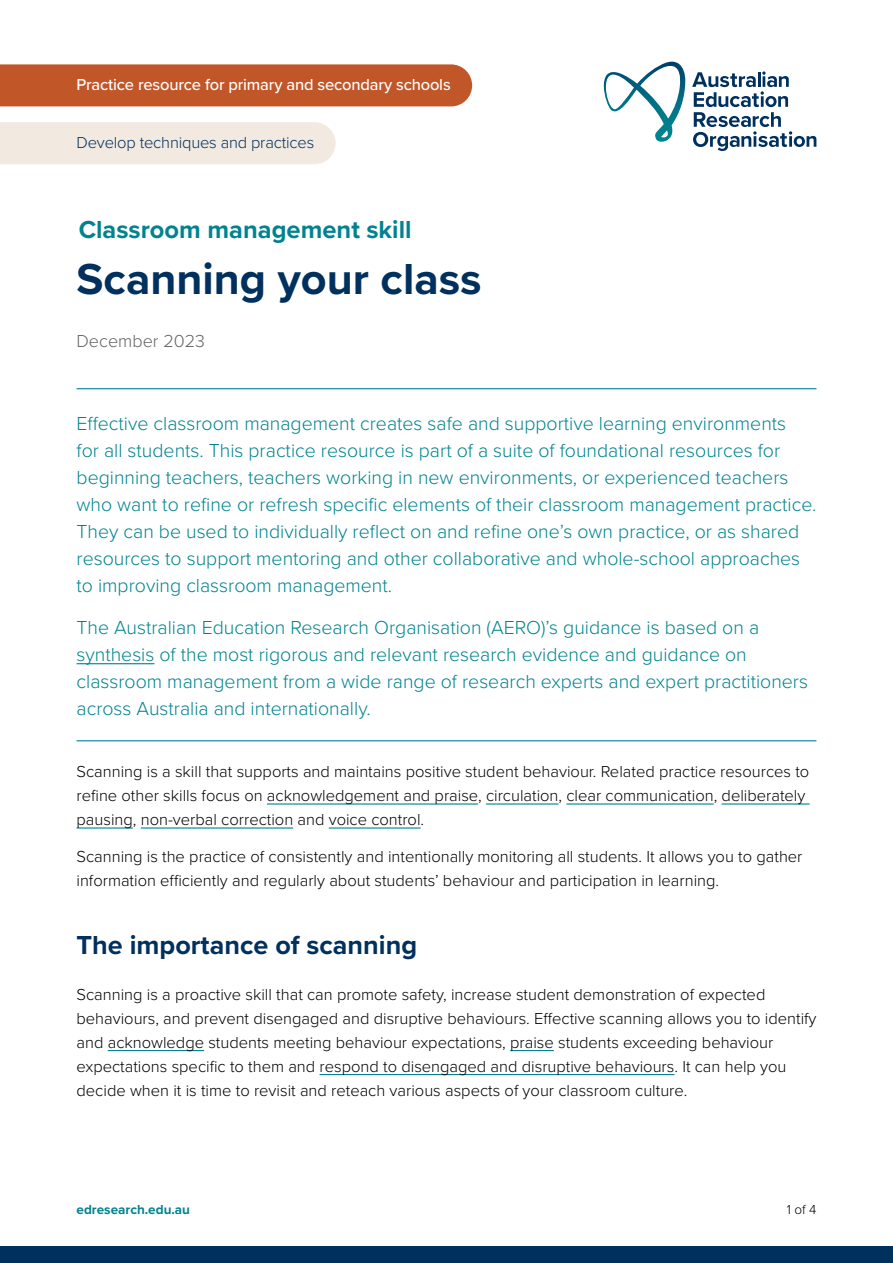
<style>
.page{position:relative;width:893px;height:1263px;background:#fff}
.page>*{position:absolute;margin:0;border:0;box-sizing:border-box;transform-origin:0 0}
.Document_title{font:700 45px "Proxima Nova";color:#00305e}
.t1{font:700 27px "Proxima Nova";color:#00305e}
.Pub_subtype{font:700 25.5px "Proxima Nova";color:#01838f}
.Introduction{font:300 19.5px/27px "Proxima Nova";color:#01838f}
.Date{font:300 18px "Proxima Nova";color:#636466}
.t2{font:300 16.5px/24px "Proxima Nova";color:#000}
.Tab_1_-_Schools_general{font:500 16.5px "Proxima Nova";letter-spacing:-.01em;color:#fff}
.Tab_2_-_Purpose{font:300 16.5px "Proxima Nova";letter-spacing:-.01em;color:#00305e}
.t3{font:700 13.5px "Proxima Nova";color:#01838f}
.t4{font:300 13.5px "Proxima Nova";color:#000}
</style>
<div class="page">
<div style="left:0;top:1246px;width:893px;height:17px;background:#00305e"></div>
<div style="left:0;top:64px;width:472px;height:42px;background:#c15628"></div>
<svg style="left:604px;top:62px;width:82px;height:80px"></svg>
<svg style="left:692px;top:71px;width:124px;height:80px"></svg>
<div style="left:0;top:122px;width:336px;height:42px;background:#f2eae0"></div>
<hr style="left:77px;top:388px;width:739px;height:1px;background:#01838f">
<hr style="left:77px;top:663px;width:77px;height:1px;background:#01838f">
<hr style="left:77px;top:740px;width:739px;height:1px;background:#01838f">
<hr style="left:267px;top:803px;width:211px;height:1px;background:#01838f">
<hr style="left:486px;top:803px;width:73px;height:1px;background:#01838f">
<hr style="left:566px;top:803px;width:148px;height:1px;background:#01838f">
<hr style="left:722px;top:803px;width:88px;height:1px;background:#01838f">
<hr style="left:77px;top:827px;width:56px;height:1px;background:#01838f">
<hr style="left:141px;top:827px;width:152px;height:1px;background:#01838f">
<hr style="left:329px;top:827px;width:92px;height:1px;background:#01838f">
<hr style="left:108px;top:1050px;width:96px;height:1px;background:#01838f">
<hr style="left:510px;top:1050px;width:44px;height:1px;background:#01838f">
<hr style="left:320px;top:1074px;width:354px;height:1px;background:#01838f">
<p class="Tab_1_-_Schools_general" style="left:77px;top:72px;width:376px">Practice resource for primary and secondary schools</p>
<p class="Tab_2_-_Purpose" style="left:77px;top:130px;width:239px">Develop techniques and practices</p>
<p class="Pub_subtype" style="left:79px;top:211px;width:334px">Classroom management skill</p>
<h1 class="Document_title" style="left:77px;top:245px;width:407px">Scanning your class</h1>
<p class="Date" style="left:77px;top:328px;width:130px">December 2023</p>
<p class="Introduction" style="left:77px;top:409px;width:741px">Effective classroom management creates safe and supportive learning environments<br>for all students. This practice resource is part of a suite of foundational resources for beginning teachers, teachers working in new environments, or experienced teachers who want to refine or refresh specific elements of their classroom management practice.<br>They can be used to individually reflect on and refine one’s own practice, or as shared resources to support mentoring and other collaborative and whole-school approaches to improving classroom management.</p>
<p class="Introduction" style="left:77px;top:613px;width:733px">The Australian Education Research Organisation (AERO)’s guidance is based on a synthesis of the most rigorous and relevant research evidence and guidance on classroom management from a wide range of research experts and expert practitioners across Australia and internationally.</p>
<p class="t2" style="left:77px;top:759px;width:734px">Scanning is a skill that supports and maintains positive student behaviour. Related practice resources to refine other skills focus on acknowledgement and praise, circulation, clear communication, deliberately pausing, non-verbal correction and voice control.</p>
<p class="t2" style="left:77px;top:843px;width:727px">Scanning is the practice of consistently and intentionally monitoring all students. It allows you to gather information efficiently and regularly about students’ behaviour and participation in learning.</p>
<h1 class="t1" style="left:77px;top:925px;width:342px">The importance of scanning</h1>
<p class="t2" style="left:77px;top:981px;width:741px">Scanning is a proactive skill that can promote safety, increase student demonstration of expected behaviours, and prevent disengaged and disruptive behaviours. Effective scanning allows you to identify and acknowledge students meeting behaviour expectations, praise students exceeding behaviour expectations specific to them and respond to disengaged and disruptive behaviours. It can help you decide when it is time to revisit and reteach various aspects of your classroom culture.</p>
<p class="t3" style="left:77px;top:1200px;width:115px">edresearch.edu.au</p>
<p class="t4" style="left:787px;top:1200px;width:31px">1 of 4</p>
</div>
